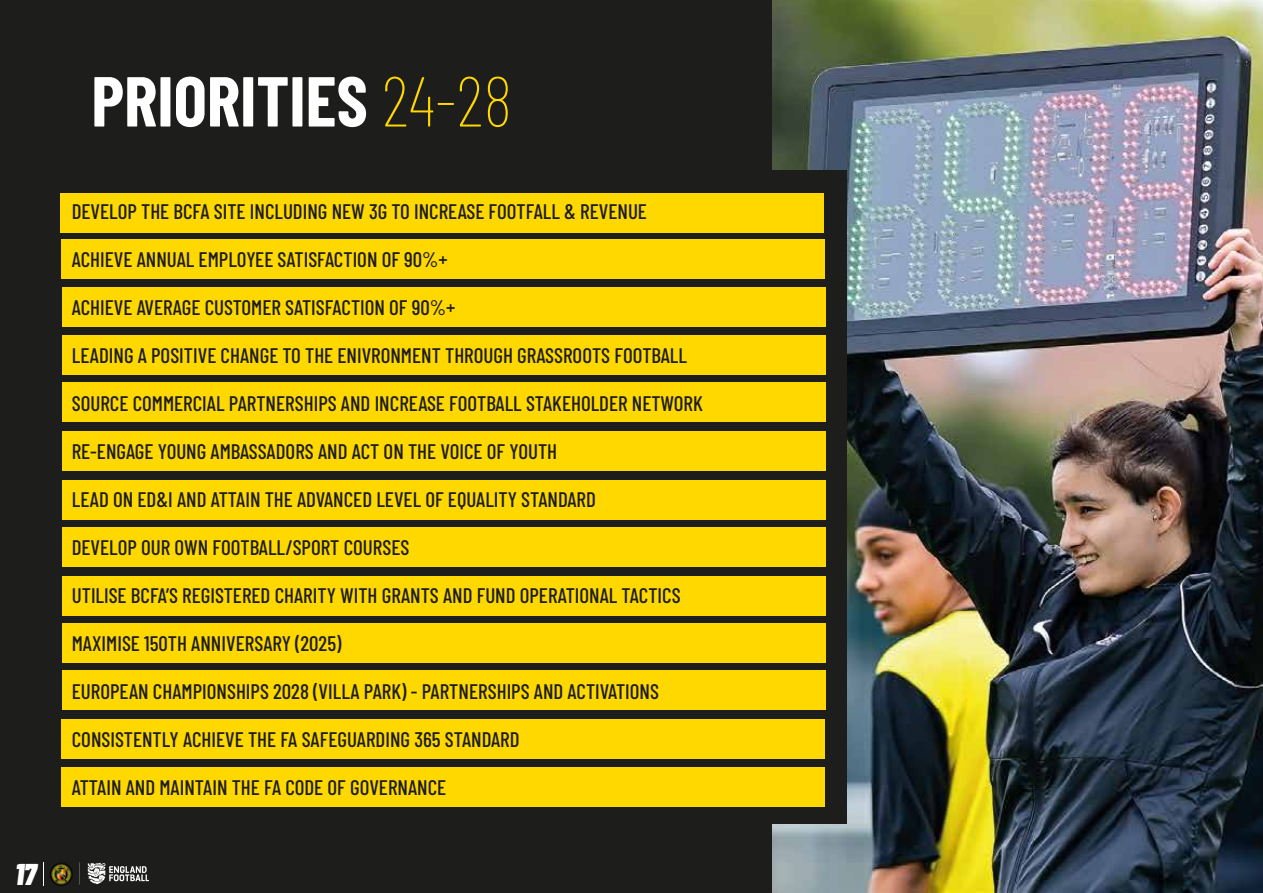
<style>
.page{position:relative;width:1263px;height:893px;background:#fff}
.page>*{position:absolute;margin:0;border:0;box-sizing:border-box;transform-origin:0 0}
.t1{font:700 70.5px "Barlow Condensed";color:#fff}
.t2{font:italic 900 30px "Barlow Condensed";color:#fff}
.t3{font:500 21px "Barlow Condensed";color:#1d1d1b}
.s1{font-weight:100;color:#ffd800}
</style>
<div class="page">
<div style="left:0;top:0;width:966px;height:893px;background:#1d1d1b"></div>
<img style="left:772px;top:0;width:491px;height:893px">
<div style="left:14px;top:170px;width:833px;height:653px;background:#1d1d1b"></div>
<div style="left:61px;top:240px;width:764px;height:39px;background:#ffd800"></div>
<div style="left:60px;top:193px;width:764px;height:40px;background:#ffd800"></div>
<div style="left:62px;top:288px;width:764px;height:39px;background:#ffd800"></div>
<div style="left:62px;top:336px;width:764px;height:39px;background:#ffd800"></div>
<div style="left:62px;top:383px;width:764px;height:39px;background:#ffd800"></div>
<div style="left:62px;top:480px;width:764px;height:39px;background:#ffd800"></div>
<div style="left:62px;top:528px;width:764px;height:39px;background:#ffd800"></div>
<div style="left:62px;top:576px;width:764px;height:39px;background:#ffd800"></div>
<div style="left:62px;top:623px;width:764px;height:40px;background:#ffd800"></div>
<div style="left:62px;top:670px;width:764px;height:39px;background:#ffd800"></div>
<div style="left:61px;top:719px;width:764px;height:40px;background:#ffd800"></div>
<div style="left:61px;top:767px;width:764px;height:39px;background:#ffd800"></div>
<div style="left:62px;top:431px;width:764px;height:39px;background:#ffd800"></div>
<img style="left:50px;top:863px;width:23px;height:23px">
<svg style="left:79px;top:862px;width:1px;height:23px"></svg>
<svg style="left:88px;top:863px;width:61px;height:21px"></svg>
<h2 class="t2" style="left:15px;top:853px;width:23px">17</h2>
<h1 class="t1" style="left:91px;top:51px;width:422px">PRIORITIES <span class="s1">24-28</span></h1>
<p class="t3" style="left:72px;top:197px;width:577px">DEVELOP THE BCFA SITE INCLUDING NEW 3G TO INCREASE FOOTFALL &amp; REVENUE</p>
<p class="t3" style="left:72px;top:245px;width:378px">ACHIEVE ANNUAL EMPLOYEE SATISFACTION OF 90%+</p>
<p class="t3" style="left:72px;top:293px;width:385px">ACHIEVE AVERAGE CUSTOMER SATISFACTION OF 90%+</p>
<p class="t3" style="left:72px;top:341px;width:617px">LEADING A POSITIVE CHANGE TO THE ENIVRONMENT THROUGH GRASSROOTS FOOTBALL</p>
<p class="t3" style="left:72px;top:389px;width:633px">SOURCE COMMERCIAL PARTNERSHIPS AND INCREASE FOOTBALL STAKEHOLDER NETWORK</p>
<p class="t3" style="left:72px;top:437px;width:487px">RE-ENGAGE YOUNG AMBASSADORS AND ACT ON THE VOICE OF YOUTH</p>
<p class="t3" style="left:72px;top:485px;width:526px">LEAD ON ED&amp;I AND ATTAIN THE ADVANCED LEVEL OF EQUALITY STANDARD</p>
<p class="t3" style="left:72px;top:533px;width:339px">DEVELOP OUR OWN FOOTBALL/SPORT COURSES</p>
<p class="t3" style="left:72px;top:581px;width:610px">UTILISE BCFA’S REGISTERED CHARITY WITH GRANTS AND FUND OPERATIONAL TACTICS</p>
<p class="t3" style="left:72px;top:629px;width:271px">MAXIMISE 150TH ANNIVERSARY (2025)</p>
<p class="t3" style="left:72px;top:677px;width:589px">EUROPEAN CHAMPIONSHIPS 2028 (VILLA PARK) - PARTNERSHIPS AND ACTIVATIONS</p>
<p class="t3" style="left:72px;top:725px;width:449px">CONSISTENTLY ACHIEVE THE FA SAFEGUARDING 365 STANDARD</p>
<p class="t3" style="left:72px;top:773px;width:376px">ATTAIN AND MAINTAIN THE FA CODE OF GOVERNANCE</p>
</div>
